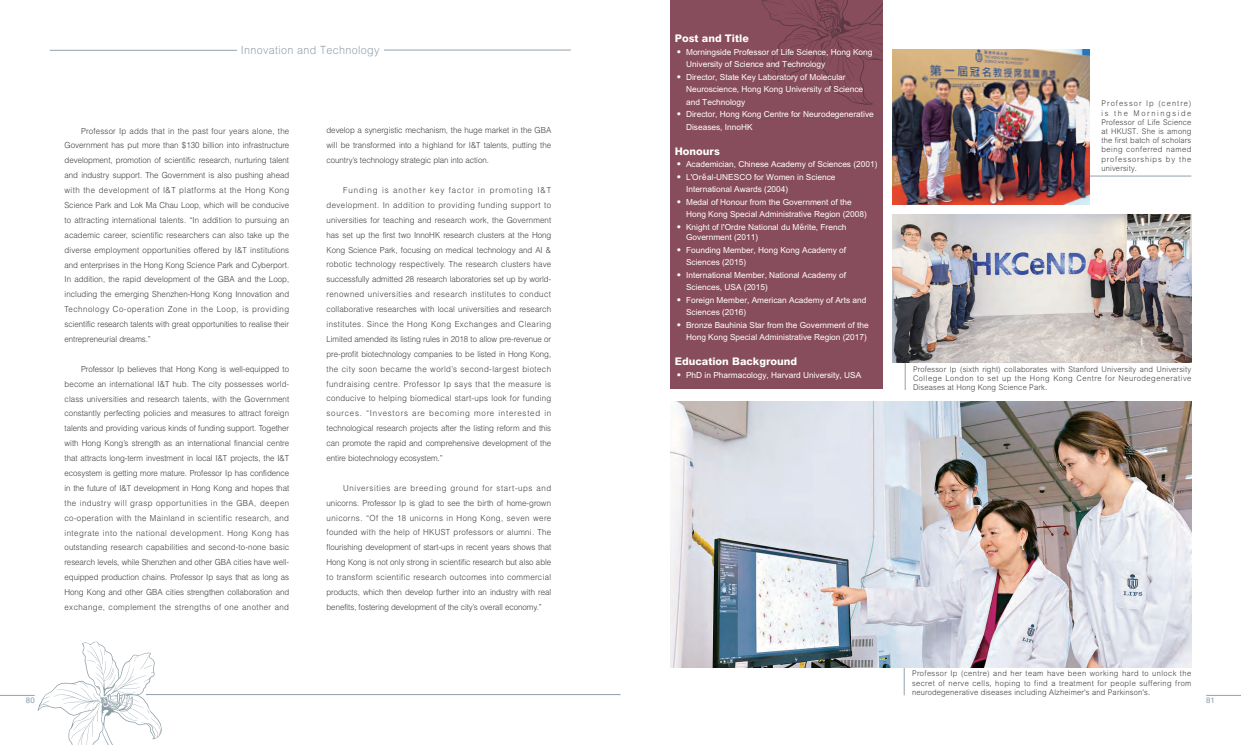
<style>
.page{position:relative;width:1241px;height:745px;background:#fff}
.page>*{position:absolute;margin:0;border:0;box-sizing:border-box;transform-origin:0 0}
.t1{font:300 11.38px "M Hei HK";letter-spacing:.03em;color:#94a2aa;scale:.95 1}
.t2{font:800 10.5px "M Hei HK";color:#fff}
.t3{font:300 8.31px/14.9px "Helvetica LT Std";letter-spacing:-.005em;color:#3e3e3f;text-align:justify;scale:.95 1}
.t4{font:500 8.31px "M Hei HK";color:#fff}
.t5{font:300 7.88px/9.2px "M Hei HK";letter-spacing:.025em;color:#3e3e3f;text-align:justify;scale:.95 1}
.t6{font:7.88px "Helvetica LT Std";color:#8c9ca6}
</style>
<div class="page">
<hr style="left:903px;top:647px;width:1px;height:47px;background:#94a2aa">
<div style="left:670px;top:0;width:212px;height:388px;background:#884d5c"></div>
<svg style="left:762px;top:0;width:120px;height:105px"></svg>
<img style="left:670px;top:401px;width:521px;height:266px">
<hr style="left:50px;top:50px;width:187px;height:1px;background:#94a2aa">
<hr style="left:384px;top:50px;width:186px;height:1px;background:#94a2aa">
<hr style="left:1047px;top:176px;width:144px;height:1px;background:#94a2aa">
<hr style="left:904px;top:339px;width:1px;height:51px;background:#94a2aa">
<img style="left:892px;top:215px;width:299px;height:147px">
<img style="left:892px;top:50px;width:196px;height:154px">
<svg style="left:37px;top:641px;width:125px;height:103px"></svg>
<hr style="left:146px;top:694px;width:474px;height:1px;background:#919ea6">
<hr style="left:1205px;top:694px;width:35px;height:1px;background:#94a2aa">
<hr style="left:0;top:694px;width:35px;height:1px;background:#94a2aa">
<h1 class="t1" style="left:241px;top:42px;width:148px">Innovation and Technology</h1>
<p class="t3" style="left:64px;top:123px;width:238px;text-indent:17px">Professor Ip adds that in the past four years alone, the Government has put more than $130 billion into infrastructure development, promotion of scientific research, nurturing talent and industry support. The Government is also pushing ahead with the development of I&amp;T platforms at the Hong Kong Science Park and Lok Ma Chau Loop, which will be conducive to attracting international talents. “In addition to pursuing an academic career, scientific researchers can also take up the diverse employment opportunities offered by I&amp;T institutions and enterprises in the Hong Kong Science Park and Cyberport.<br>In addition, the rapid development of the GBA and the Loop, including the emerging Shenzhen-Hong Kong Innovation and Technology Co-operation Zone in the Loop, is providing scientific research talents with great opportunities to realise their entrepreneurial dreams.”</p>
<p class="t3" style="left:64px;top:361px;width:238px;text-indent:17px">Professor Ip believes that Hong Kong is well-equipped to become an international I&amp;T hub. The city possesses world&shy;class universities and research talents, with the Government constantly perfecting policies and measures to attract foreign talents and providing various kinds of funding support. Together with Hong Kong’s strength as an international financial centre that attracts long-term investment in local I&amp;T projects, the I&amp;T ecosystem is getting more mature. Professor Ip has confidence in the future of I&amp;T development in Hong Kong and hopes that the industry will grasp opportunities in the GBA, deepen co-operation with the Mainland in scientific research, and integrate into the national development. Hong Kong has outstanding research capabilities and second-to-none basic research levels, while Shenzhen and other GBA cities have well&shy;equipped production chains. Professor Ip says that as long as Hong Kong and other GBA cities strengthen collaboration and exchange, complement the strengths of one another and</p>
<p class="t3" style="left:326px;top:123px;width:238px">develop a synergistic mechanism, the huge market in the GBA will be transformed into a highland for I&amp;T talents, putting the country’s technology strategic plan into action.</p>
<p class="t3" style="left:326px;top:182px;width:238px;text-indent:17px">Funding is another key factor in promoting I&amp;T development. In addition to providing funding support to universities for teaching and research work, the Government has set up the first two InnoHK research clusters at the Hong Kong Science Park, focusing on medical technology and AI &amp; robotic technology respectively. The research clusters have successfully admitted 28 research laboratories set up by world&shy;renowned universities and research institutes to conduct collaborative researches with local universities and research institutes. Since the Hong Kong Exchanges and Clearing Limited amended its listing rules in 2018 to allow pre‑revenue or pre‑profit biotechnology companies to be listed in Hong Kong, the city soon became the world’s second-largest biotech fundraising centre. Professor Ip says that the measure is conducive to helping biomedical start-ups look for funding sources. “Investors are becoming more interested in technological research projects after the listing reform and this can promote the rapid and comprehensive development of the entire biotechnology ecosystem.”</p>
<p class="t3" style="left:326px;top:480px;width:238px;text-indent:17px">Universities are breeding ground for start-ups and unicorns. Professor Ip is glad to see the birth of home-grown unicorns. “Of the 18 unicorns in Hong Kong, seven were founded with the help of HKUST professors or alumni. The flourishing development of start-ups in recent years shows that Hong Kong is not only strong in scientific research but also able to transform scientific research outcomes into commercial products, which then develop further into an industry with real benefits, fostering development of the city’s overall economy.”</p>
<p class="t2" style="left:674px;top:31px;width:76px">Post and Title</p>
<p class="t4" style="left:674px;top:46px;width:199px">‧ Morningside Professor of Life Science, Hong Kong</p>
<p class="t4" style="left:686px;top:58px;width:141px">University of Science and Technology</p>
<p class="t4" style="left:674px;top:71px;width:172px">‧ Director, State Key Laboratory of Molecular</p>
<p class="t4" style="left:686px;top:83px;width:178px">Neuroscience, Hong Kong University of Science</p>
<p class="t4" style="left:686px;top:96px;width:61px">and Technology</p>
<p class="t4" style="left:674px;top:108px;width:200px">‧ Director, Hong Kong Centre for Neurodegenerative</p>
<p class="t4" style="left:686px;top:121px;width:68px">Diseases, InnoHK</p>
<p class="t2" style="left:674px;top:144px;width:47px">Honours</p>
<p class="t4" style="left:674px;top:158px;width:204px">‧ Academician, Chinese Academy of Sciences (2001)</p>
<p class="t4" style="left:674px;top:170px;width:162px">‧ L'Oréal-UNESCO for Women in Science</p>
<p class="t4" style="left:686px;top:183px;width:104px">International Awards (2004)</p>
<p class="t4" style="left:674px;top:195px;width:178px">‧ Medal of Honour from the Government of the</p>
<p class="t4" style="left:686px;top:208px;width:182px">Hong Kong Special Administrative Region (2008)</p>
<p class="t4" style="left:674px;top:220px;width:173px">‧ Knight of l'Ordre National du Mérite, French</p>
<p class="t4" style="left:686px;top:231px;width:74px">Government (2011)</p>
<p class="t4" style="left:674px;top:243px;width:173px">‧ Founding Member, Hong Kong Academy of</p>
<p class="t4" style="left:686px;top:256px;width:62px">Sciences (2015)</p>
<p class="t4" style="left:674px;top:268px;width:173px">‧ International Member, National Academy of</p>
<p class="t4" style="left:686px;top:281px;width:83px">Sciences, USA (2015)</p>
<p class="t4" style="left:674px;top:293px;width:193px">‧ Foreign Member, American Academy of Arts and</p>
<p class="t4" style="left:686px;top:306px;width:62px">Sciences (2016)</p>
<p class="t4" style="left:674px;top:318px;width:195px">‧ Bronze Bauhinia Star from the Government of the</p>
<p class="t4" style="left:686px;top:331px;width:182px">Hong Kong Special Administrative Region (2017)</p>
<p class="t2" style="left:674px;top:354px;width:124px">Education Background</p>
<p class="t4" style="left:674px;top:368px;width:188px">‧ PhD in Pharmacology, Harvard University, USA</p>
<p class="t5" style="left:1101px;top:98px;width:96px">Professor Ip (centre) is the Morningside Professor of Life Science at HKUST. She is among the first batch of scholars being conferred named professorships by the university.</p>
<p class="t5" style="left:912px;top:364px;width:294px">Professor Ip (sixth right) collaborates with Stanford University and University College London to set up the Hong Kong Centre for Neurodegenerative Diseases at Hong Kong Science Park.</p>
<p class="t5" style="left:911px;top:668px;width:295px">Professor Ip (centre) and her team have been working hard to unlock the secret of nerve cells, hoping to find a treatment for people suffering from neurodegenerative diseases including Alzheimer's and Parkinson's.</p>
<p class="t6" style="left:26px;top:695px;width:10px">80</p>
<p class="t6" style="left:1205px;top:695px;width:10px">81</p>
</div>
